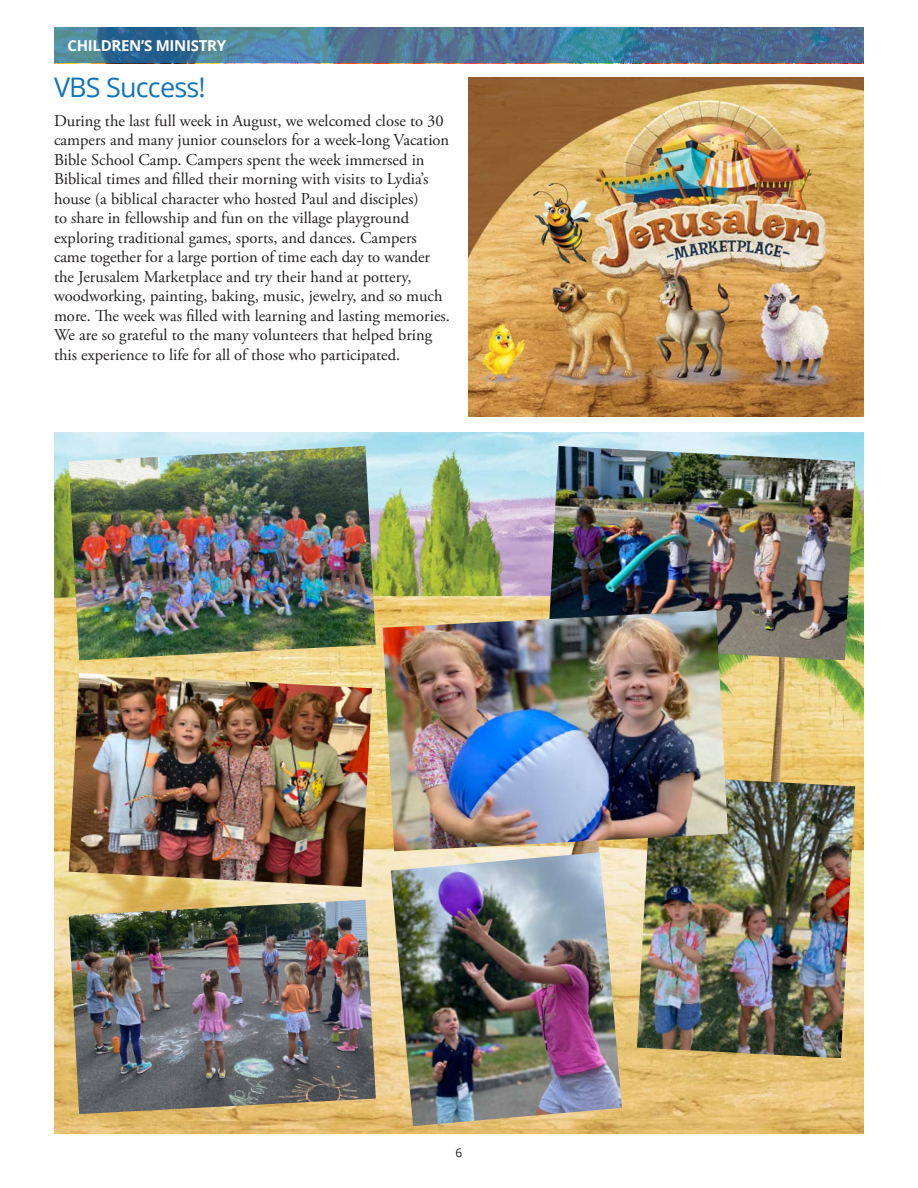
<style>
.page{position:relative;width:918px;height:1188px;background:#fff}
.page>*{position:absolute;margin:0;border:0;box-sizing:border-box;transform-origin:0 0}
._10_Head{font:27px "Open Sans";letter-spacing:-.03em;color:#1074bc}
._50_Body{font:16.5px/19.5px "Adobe Garamond Pro";color:#231f20}
._00_Section_Title{font:700 15px "Open Sans";letter-spacing:-.02em;color:#fff}
.t1{font:12px "Open Sans";color:#231f20}
</style>
<div class="page">
<svg style="left:54px;top:27px;width:810px;height:36px;background:#497798"></svg>
<img style="left:54px;top:433px;width:810px;height:701px">
<img style="left:468px;top:77px;width:396px;height:340px">
<img style="left:69px;top:446px;width:307px;height:214px">
<img style="left:548px;top:446px;width:307px;height:214px">
<img style="left:69px;top:900px;width:307px;height:214px">
<img style="left:69px;top:673px;width:303px;height:214px">
<img style="left:391px;top:852px;width:231px;height:274px">
<img style="left:637px;top:776px;width:218px;height:282px">
<img style="left:382px;top:610px;width:346px;height:241px">
<p class="_00_Section_Title" style="left:68px;top:35px;width:160px">CHILDREN’S MINISTRY</p>
<p class="_10_Head" style="left:54px;top:69px;width:153px">VBS Success!</p>
<p class="_50_Body" style="left:54px;top:111px;width:398px">During the last full week in August, we welcomed close to 30 campers and many junior counselors for a week-long Vacation Bible School Camp. Campers spent the week immersed in Biblical times and filled their morning with visits to Lydia’s house (a biblical character who hosted Paul and disciples)<br>to share in fellowship and fun on the village playground exploring traditional games, sports, and dances. Campers came together for a large portion of time each day to wander the Jerusalem Marketplace and try their hand at pottery, woodworking, painting, baking, music, jewelry, and so much more. The week was filled with learning and lasting memories.<br>We are so grateful to the many volunteers that helped bring this experience to life for all of those who participated.</p>
<p class="t1" style="left:456px;top:1144px;width:8px">6</p>
</div>
